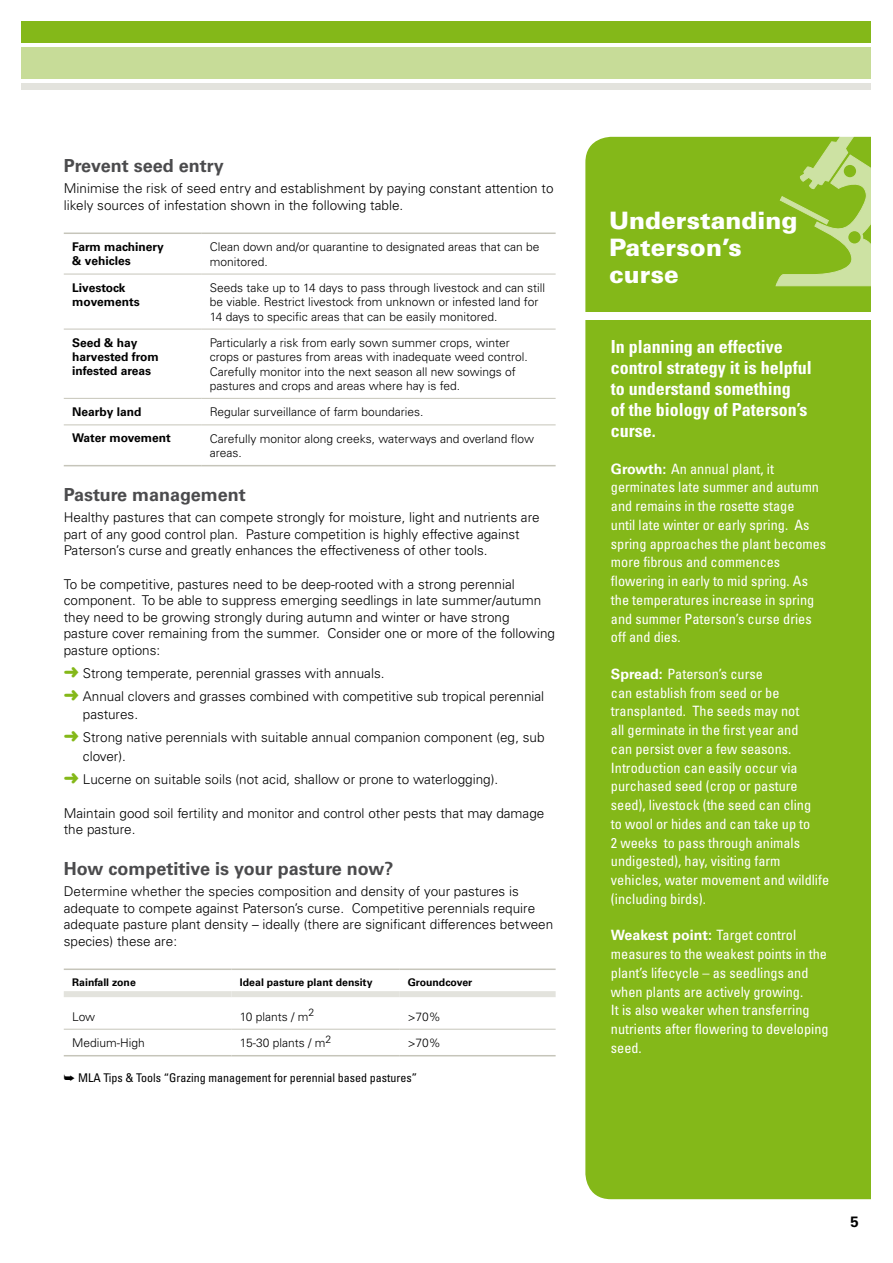
<style>
.page{position:relative;width:893px;height:1263px;background:#fff}
.page>*{position:absolute;margin:0;border:0;box-sizing:border-box;transform-origin:0 0}
.t1{font:900 24px/27px "Univers";color:#fff}
.t2{font:700 condensed 18px/21px "Univers";color:#fff}
.t3{font:700 18px "Univers";color:#4b4b4d}
.t4{font:700 15px "Univers";color:#000}
.t5{font:condensed 14.25px/18.8px "Univers";color:#fff}
.t6{font:300 13.5px/16.5px "Univers";color:#000}
.t7{font:300 12px/14.2px "Univers";color:#000}
.t8{font:700 12px/14.2px "Univers";color:#000}
.t9{font:condensed 12px "Univers";color:#000}
.t10{font:700 10.5px "Univers";color:#000}
.s1{color:#84b819}
.s2{font-weight:700;font-stretch:normal}
</style>
<div class="page">
<div style="left:21px;top:21px;width:851px;height:21px;background:#84b819"></div>
<div style="left:21px;top:47px;width:851px;height:32px;background:#c7dc98"></div>
<div style="left:21px;top:83px;width:851px;height:7px;background:#e3e3dd"></div>
<hr style="left:64px;top:274px;width:137px;height:1px;background:#c6c5ba">
<hr style="left:201px;top:274px;width:355px;height:1px;background:#c6c5ba">
<hr style="left:64px;top:329px;width:137px;height:1px;background:#c6c5ba">
<hr style="left:201px;top:329px;width:355px;height:1px;background:#c6c5ba">
<hr style="left:64px;top:398px;width:137px;height:1px;background:#c6c5ba">
<hr style="left:201px;top:398px;width:355px;height:1px;background:#c6c5ba">
<hr style="left:64px;top:424px;width:137px;height:1px;background:#c6c5ba">
<hr style="left:201px;top:424px;width:355px;height:1px;background:#c6c5ba">
<hr style="left:64px;top:232px;width:137px;height:2px;background:#c6c5ba">
<hr style="left:201px;top:232px;width:355px;height:2px;background:#c6c5ba">
<hr style="left:64px;top:465px;width:137px;height:1px;background:#c6c5ba">
<hr style="left:201px;top:465px;width:355px;height:1px;background:#c6c5ba">
<hr style="left:64px;top:1029px;width:167px;height:1px;background:#c6c5ba">
<hr style="left:231px;top:1029px;width:168px;height:1px;background:#c6c5ba">
<hr style="left:399px;top:1029px;width:157px;height:1px;background:#c6c5ba">
<hr style="left:64px;top:968px;width:167px;height:2px;background:#c6c5ba">
<hr style="left:231px;top:968px;width:168px;height:2px;background:#c6c5ba">
<hr style="left:399px;top:968px;width:157px;height:2px;background:#c6c5ba">
<div style="left:64px;top:991px;width:167px;height:6px;background:#e3e3dd"></div>
<div style="left:231px;top:991px;width:168px;height:6px;background:#e3e3dd"></div>
<div style="left:399px;top:991px;width:157px;height:6px;background:#e3e3dd"></div>
<hr style="left:64px;top:1055px;width:167px;height:1px;background:#c6c5ba">
<hr style="left:231px;top:1055px;width:168px;height:1px;background:#c6c5ba">
<hr style="left:399px;top:1055px;width:157px;height:1px;background:#c6c5ba">
<div style="left:585px;top:137px;width:286px;height:1062px;background:#84b819"></div>
<svg style="left:775px;top:136px;width:96px;height:150px;background:#9dc649"></svg>
<div style="left:847px;top:230px;width:15px;height:15px;background:#84b819;border-radius:50%"></div>
<div style="left:846px;top:229px;width:17px;height:17px;border:3px solid #fff;border-radius:50%"></div>
<div style="left:842px;top:164px;width:15px;height:14px;background:#84b819;border-radius:50%"></div>
<div style="left:841px;top:162px;width:18px;height:18px;border:3px solid #fff;border-radius:50%"></div>
<div style="left:568px;top:313px;width:308px;height:7px;background:#fff"></div>
<h2 class="t3" style="left:64px;top:155px;width:162px">Prevent seed entry</h2>
<p class="t6" style="left:64px;top:180px;width:491px">Minimise the risk of seed entry and establishment by paying constant attention to likely sources of infestation shown in the following table.</p>
<p class="t8" style="left:72px;top:240px;width:93px">Farm machinery &amp; vehicles</p>
<p class="t7" style="left:210px;top:240px;width:331px">Clean down and/or quarantine to designated areas that can be monitored.</p>
<p class="t8" style="left:72px;top:280px;width:69px">Livestock movements</p>
<p class="t7" style="left:210px;top:281px;width:337px">Seeds take up to 14 days to pass through livestock and can still be viable. Restrict livestock from unknown or infested land for<br>14 days to specific areas that can be easily monitored.</p>
<p class="t8" style="left:72px;top:335px;width:88px">Seed &amp; hay harvested from infested areas</p>
<p class="t7" style="left:210px;top:336px;width:320px">Particularly a risk from early sown summer crops, winter crops or pastures from areas with inadequate weed control.<br>Carefully monitor into the next season all new sowings of pastures and crops and areas where hay is fed.</p>
<p class="t8" style="left:72px;top:404px;width:71px">Nearby land</p>
<p class="t7" style="left:210px;top:405px;width:215px">Regular surveillance of farm boundaries.</p>
<p class="t8" style="left:72px;top:431px;width:100px">Water movement</p>
<p class="t7" style="left:210px;top:431px;width:326px">Carefully monitor along creeks, waterways and overland flow areas.</p>
<h2 class="t3" style="left:64px;top:484px;width:184px">Pasture management</h2>
<p class="t6" style="left:64px;top:509px;width:477px">Healthy pastures that can compete strongly for moisture, light and nutrients are part of any good control plan. Pasture competition is highly effective against<br>Paterson’s curse and greatly enhances the effectiveness of other tools.</p>
<p class="t6" style="left:64px;top:576px;width:493px">To be competitive, pastures need to be deep-rooted with a strong perennial component. To be able to suppress emerging seedlings in late summer/autumn they need to be growing strongly during autumn and winter or have strong pasture cover remaining from the summer. Consider one or more of the following pasture options:</p>
<p class="t6" style="left:64px;top:661px;width:482px;line-height:23px"><span class="s1">➜</span> Strong temperate, perennial grasses with annuals.<br><span class="s1">➜</span> Annual clovers and grasses combined with competitive sub tropical perennial</p>
<p class="t6" style="left:64px;top:703px;width:482px;line-height:23px;text-indent:19px">pastures.<br><span class="s1">➜</span> Strong native perennials with suitable annual companion component (eg, sub</p>
<p class="t6" style="left:64px;top:745px;width:436px;line-height:23px;text-indent:19px">clover).<br><span class="s1">➜</span> Lucerne on suitable soils (not acid, shallow or prone to waterlogging).</p>
<p class="t6" style="left:64px;top:805px;width:482px">Maintain good soil fertility and monitor and control other pests that may damage the pasture.</p>
<h2 class="t3" style="left:64px;top:858px;width:331px">How competitive is your pasture now?</h2>
<p class="t6" style="left:64px;top:883px;width:491px">Determine whether the species composition and density of your pastures is adequate to compete against Paterson’s curse. Competitive perennials require adequate pasture plant density – ideally (there are significant differences between species) these are:</p>
<p class="t10" style="left:72px;top:976px;width:65px">Rainfall zone</p>
<p class="t10" style="left:240px;top:976px;width:134px">Ideal pasture plant density</p>
<p class="t10" style="left:408px;top:976px;width:66px">Groundcover</p>
<p class="t7" style="left:72px;top:1009px;width:24px">Low</p>
<p class="t7" style="left:240px;top:1009px;width:76px">10 plants / m<sup>2</sup></p>
<p class="t7" style="left:408px;top:1009px;width:35px">&gt;70%</p>
<p class="t7" style="left:72px;top:1036px;width:74px">Medium-High</p>
<p class="t7" style="left:240px;top:1036px;width:93px">15-30 plants / m<sup>2</sup></p>
<p class="t7" style="left:408px;top:1036px;width:35px">&gt;70%</p>
<p class="t9" style="left:64px;top:1070px;width:355px">➥ MLA Tips &amp; Tools “Grazing management for perennial based pastures”</p>
<h1 class="t1" style="left:609px;top:207px;width:190px">Understanding<br>Paterson’s curse</h1>
<h2 class="t2" style="left:611px;top:336px;width:202px">In planning an effective control strategy it is helpful to understand something<br>of the biology of Paterson’s curse.</h2>
<p class="t5" style="left:611px;top:459px;width:217px"><span class="s2">Growth:</span> An annual plant, it germinates late summer and autumn and remains in the rosette stage<br>until late winter or early spring. As spring approaches the plant becomes more fibrous and commences flowering in early to mid spring. As the temperatures increase in spring and summer Paterson’s curse dries off and dies.</p>
<p class="t5" style="left:611px;top:664px;width:220px"><span class="s2">Spread:</span> Paterson’s curse<br>can establish from seed or be transplanted. The seeds may not<br>all germinate in the first year and<br>can persist over a few seasons.<br>Introduction can easily occur via purchased seed (crop or pasture seed), livestock (the seed can cling<br>to wool or hides and can take up to<br>2 weeks to pass through animals undigested), hay, visiting farm vehicles, water movement and wildlife (including birds).</p>
<p class="t5" style="left:611px;top:926px;width:219px"><span class="s2">Weakest point:</span> Target control measures to the weakest points in the plant’s lifecycle – as seedlings and when plants are actively growing.<br>It is also weaker when transferring nutrients after flowering to developing seed.</p>
<p class="t4" style="left:851px;top:1213px;width:10px">5</p>
</div>
